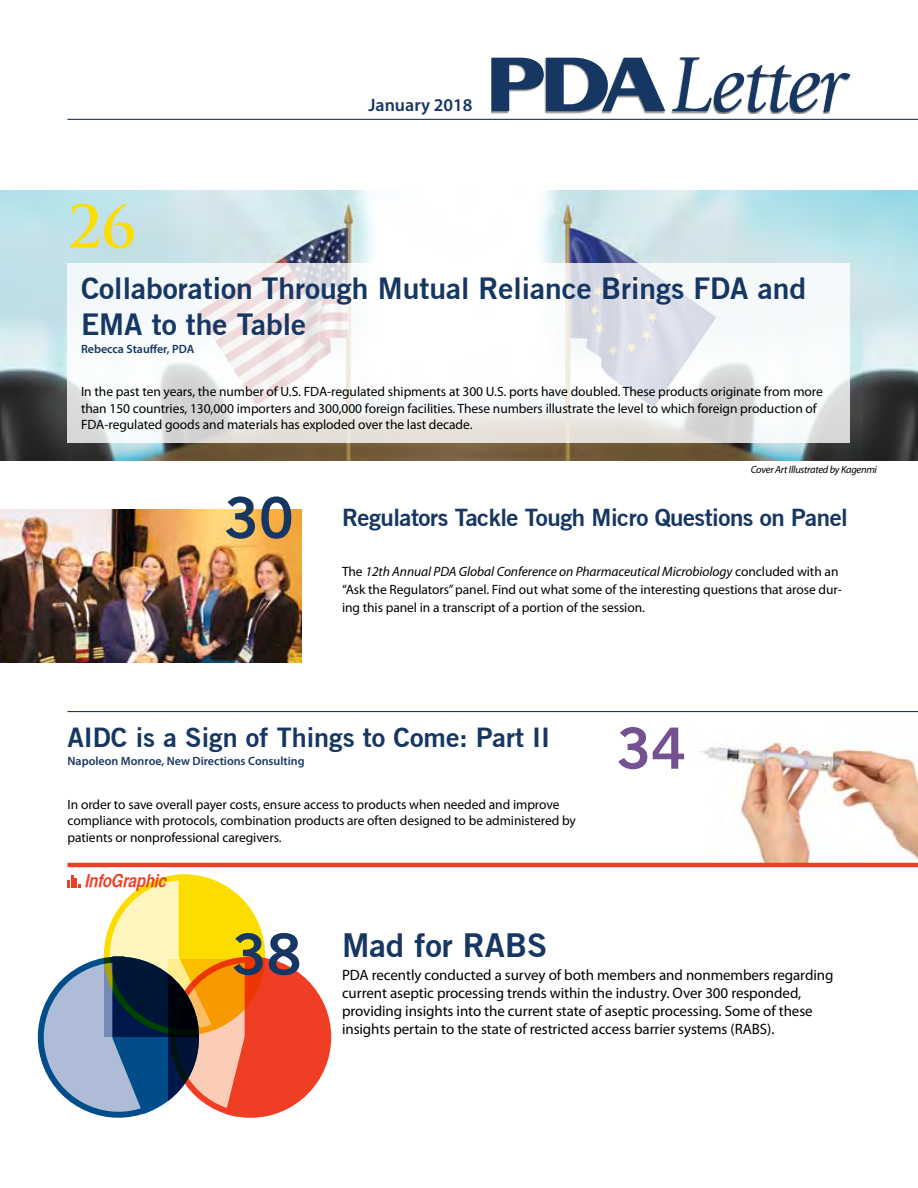
<style>
.page{position:relative;width:918px;height:1188px;background:#fff}
.page>*{position:absolute;margin:0;border:0;box-sizing:border-box;transform-origin:0 0}
.t1{font:700 57px "Trade Gothic No.2";color:#173763}
.t2{font:700 57px "Trajan Pro";color:#fddd00}
.t3{font:700 57px "Trade Gothic No.2";color:#735192}
.t4{font:700 33px "Trade Gothic No.2";color:#173763}
.t5{font:700 30px/36px "Trade Gothic No.2";color:#173763}
.t6{font:700 27px "Trade Gothic No.2";color:#173763}
.t7{font:700 24px "Trade Gothic No.2";letter-spacing:-.02em;color:#173763}
.t8{font:600 18px "Myriad Pro";color:#173763}
.t9{font:italic 18px "Helvetica CY Bold";letter-spacing:-.005em;color:#ef3e23}
.t10{font:15px/18px "Myriad Pro";letter-spacing:-.005em;color:#000}
.t11{font:13.5px/16.5px "Myriad Pro";letter-spacing:-.005em;color:#000}
.t12{font:600 12px "Myriad Pro";color:#173763}
.t13{font:italic 10.5px "Myriad Pro";letter-spacing:-.025em;color:#000}
.s1{font-style:italic}
</style>
<div class="page">
<div style="left:491px;top:58px;width:359px;height:55px;background:#000;opacity:.5"></div>
<svg style="left:492px;top:58px;width:173px;height:53px"></svg>
<svg style="left:672px;top:57px;width:178px;height:55px"></svg>
<hr style="left:68px;top:119px;width:850px;height:1px;background:#173763">
<img style="left:0;top:509px;width:302px;height:154px">
<img style="left:0;top:191px;width:918px;height:270px">
<svg style="left:68px;top:264px;width:782px;height:179px;fill:#f5f9fa"></svg>
<hr style="left:68px;top:711px;width:850px;height:1px;background:#173763">
<img style="left:695px;top:742px;width:223px;height:121px">
<hr style="left:68px;top:863px;width:850px;height:4px;background:#ef3e23">
<svg style="left:37px;top:874px;width:295px;height:244px"></svg>
<h3 class="t8" style="left:369px;top:93px;width:105px">January 2018</h3>
<h1 class="t2" style="left:68px;top:191px;width:70px">26</h1>
<h3 class="t5" style="left:81px;top:269px;width:727px">Collaboration Through Mutual Reliance Brings FDA and<br>EMA to the Table</h3>
<p class="t12" style="left:81px;top:341px;width:115px">Rebecca Stauffer, PDA</p>
<p class="t11" style="left:81px;top:383px;width:743px">In the past ten years, the number of U.S. FDA-regulated shipments at 300 U.S. ports have doubled. These products originate from more than 150 countries, 130,000 importers and 300,000 foreign facilities. These numbers illustrate the level to which foreign production of<br>FDA-regulated goods and materials has exploded over the last decade.</p>
<h1 class="t1" style="left:224px;top:483px;width:71px">30</h1>
<p class="t13" style="left:751px;top:463px;width:128px">Cover Art Illustrated by Kagenmi</p>
<h3 class="t7" style="left:342px;top:503px;width:507px">Regulators Tackle Tough Micro Questions on Panel</h3>
<p class="t11" style="left:342px;top:562px;width:501px;line-height:18px">The <span class="s1">12th Annual PDA Global Conference on Pharmaceutical Microbiology</span> concluded with an “Ask the Regulators” panel. Find out what some of the interesting questions that arose dur&shy;ing this panel in a transcript of a portion of the session.</p>
<h3 class="t6" style="left:68px;top:721px;width:484px">AIDC is a Sign of Things to Come: Part II</h3>
<p class="t12" style="left:68px;top:753px;width:239px">Napoleon Monroe, New Directions Consulting</p>
<p class="t11" style="left:68px;top:796px;width:510px">In order to save overall payer costs, ensure access to products when needed and improve compliance with protocols, combination products are often designed to be administered by patients or nonprofessional caregivers.</p>
<h3 class="t9" style="left:86px;top:870px;width:83px">InfoGraphic</h3>
<h1 class="t3" style="left:616px;top:713px;width:71px">34</h1>
<h1 class="t1" style="left:232px;top:919px;width:71px">38</h1>
<h2 class="t4" style="left:342px;top:925px;width:207px">Mad for RABS</h2>
<p class="t10" style="left:342px;top:965px;width:493px">PDA recently conducted a survey of both members and nonmembers regarding current aseptic processing trends within the industry. Over 300 responded, providing insights into the current state of aseptic processing. Some of these insights pertain to the state of restricted access barrier systems (RABS).</p>
</div>
